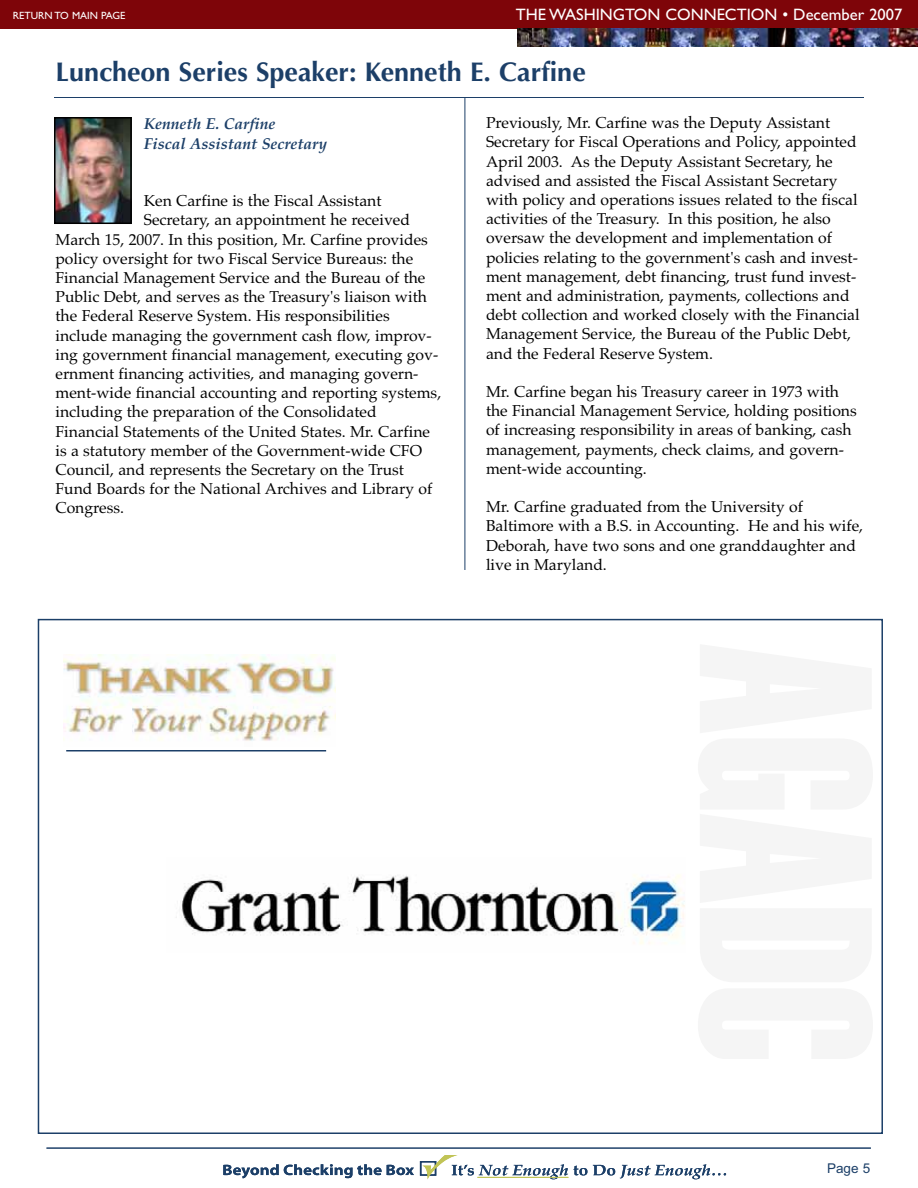
<style>
.page{position:relative;width:918px;height:1188px;background:#fff}
.page>*{position:absolute;margin:0;border:0;box-sizing:border-box;transform-origin:0 0}
.t1{font:700 27px "Optima";color:#1c3f68}
.t2{font:16.5px "Gill Sans";color:#fff}
.t3{font:15.75px/19.2px "Palatino";color:#000}
.t4{font:italic 700 15.75px/19.2px "Palatino";color:#1c3f68}
.t5{font:13.5px "Arial";color:#1c3f68}
.t6{font:10.5px "Gill Sans";color:#fff}
</style>
<div class="page">
<div style="left:0;top:0;width:918px;height:28px;background:#7e0509"></div>
<img style="left:517px;top:28px;width:401px;height:19px">
<hr style="left:54px;top:97px;width:810px;height:1px;background:#1c3f68">
<hr style="left:465px;top:98px;width:1px;height:472px;background:#1c3f68">
<img style="left:57px;top:120px;width:72px;height:101px">
<div style="left:54px;top:117px;width:78px;height:107px;border:2px solid #000"></div>
<svg style="left:223px;top:1164px;width:191px;height:14px"></svg>
<svg style="left:593px;top:1164px;width:133px;height:15px"></svg>
<div style="left:420px;top:1161px;width:16px;height:15px;border:1px solid #1c3f68"></div>
<svg style="left:422px;top:1155px;width:165px;height:24px"></svg>
<hr style="left:477px;top:1177px;width:91px;height:1px;background:#c1c456">
<hr style="left:46px;top:1148px;width:825px;height:1px;background:#1c3f68">
<svg style="left:37px;top:618px;width:846px;height:516px"></svg>
<img style="left:167px;top:858px;width:519px;height:94px">
<p class="t6" style="left:13px;top:12px;width:114px">RETURN TO MAIN PAGE</p>
<p class="t2" style="left:516px;top:9px;width:388px">THE WASHINGTON CONNECTION • December 2007</p>
<h1 class="t1" style="left:56px;top:61px;width:532px">Luncheon Series Speaker: Kenneth E. Carfine</h1>
<p class="t3" style="left:486px;top:115px;width:375px">Previously, Mr. Carfine was the Deputy Assistant Secretary for Fiscal Operations and Policy, appointed April 2003. As the Deputy Assistant Secretary, he advised and assisted the Fiscal Assistant Secretary with policy and operations issues related to the fiscal activities of the Treasury. In this position, he also oversaw the development and implementation of policies relating to the government's cash and invest&shy;ment management, debt financing, trust fund invest&shy;ment and administration, payments, collections and debt collection and worked closely with the Financial Management Service, the Bureau of the Public Debt, and the Federal Reserve System.</p>
<p class="t3" style="left:486px;top:384px;width:372px">Mr. Carfine began his Treasury career in 1973 with the Financial Management Service, holding positions of increasing responsibility in areas of banking, cash management, payments, check claims, and govern&shy;ment-wide accounting.</p>
<p class="t3" style="left:486px;top:499px;width:379px">Mr. Carfine graduated from the University of Baltimore with a B.S. in Accounting. He and his wife, Deborah, have two sons and one granddaughter and live in Maryland.</p>
<p class="t4" style="left:144px;top:116px;width:185px">Kenneth E. Carfine<br>Fiscal Assistant Secretary</p>
<p class="t3" style="left:144px;top:193px;width:239px">Ken Carfine is the Fiscal Assistant</p>
<p class="t3" style="left:144px;top:212px;width:268px">Secretary, an appointment he received</p>
<p class="t3" style="left:56px;top:231px;width:374px">March 15, 2007. In this position, Mr. Carfine provides</p>
<p class="t3" style="left:56px;top:251px;width:359px">policy oversight for two Fiscal Service Bureaus: the</p>
<p class="t3" style="left:56px;top:270px;width:372px">Financial Management Service and the Bureau of the</p>
<p class="t3" style="left:56px;top:289px;width:373px">Public Debt, and serves as the Treasury's liaison with</p>
<p class="t3" style="left:56px;top:308px;width:336px">the Federal Reserve System. His responsibilities</p>
<p class="t3" style="left:56px;top:327px;width:378px">include managing the government cash flow, improv-</p>
<p class="t3" style="left:56px;top:347px;width:384px">ing government financial management, executing gov-</p>
<p class="t3" style="left:56px;top:366px;width:365px">ernment financing activities, and managing govern-</p>
<p class="t3" style="left:56px;top:385px;width:387px">ment-wide financial accounting and reporting systems,</p>
<p class="t3" style="left:56px;top:404px;width:323px">including the preparation of the Consolidated</p>
<p class="t3" style="left:56px;top:423px;width:376px">Financial Statements of the United States. Mr. Carfine</p>
<p class="t3" style="left:56px;top:443px;width:368px">is a statutory member of the Government-wide CFO</p>
<p class="t3" style="left:56px;top:462px;width:350px">Council, and represents the Secretary on the Trust</p>
<p class="t3" style="left:56px;top:481px;width:378px">Fund Boards for the National Archives and Library of</p>
<p class="t3" style="left:56px;top:500px;width:70px">Congress.</p>
<p class="t5" style="left:827px;top:1163px;width:45px">Page 5</p>
</div>
